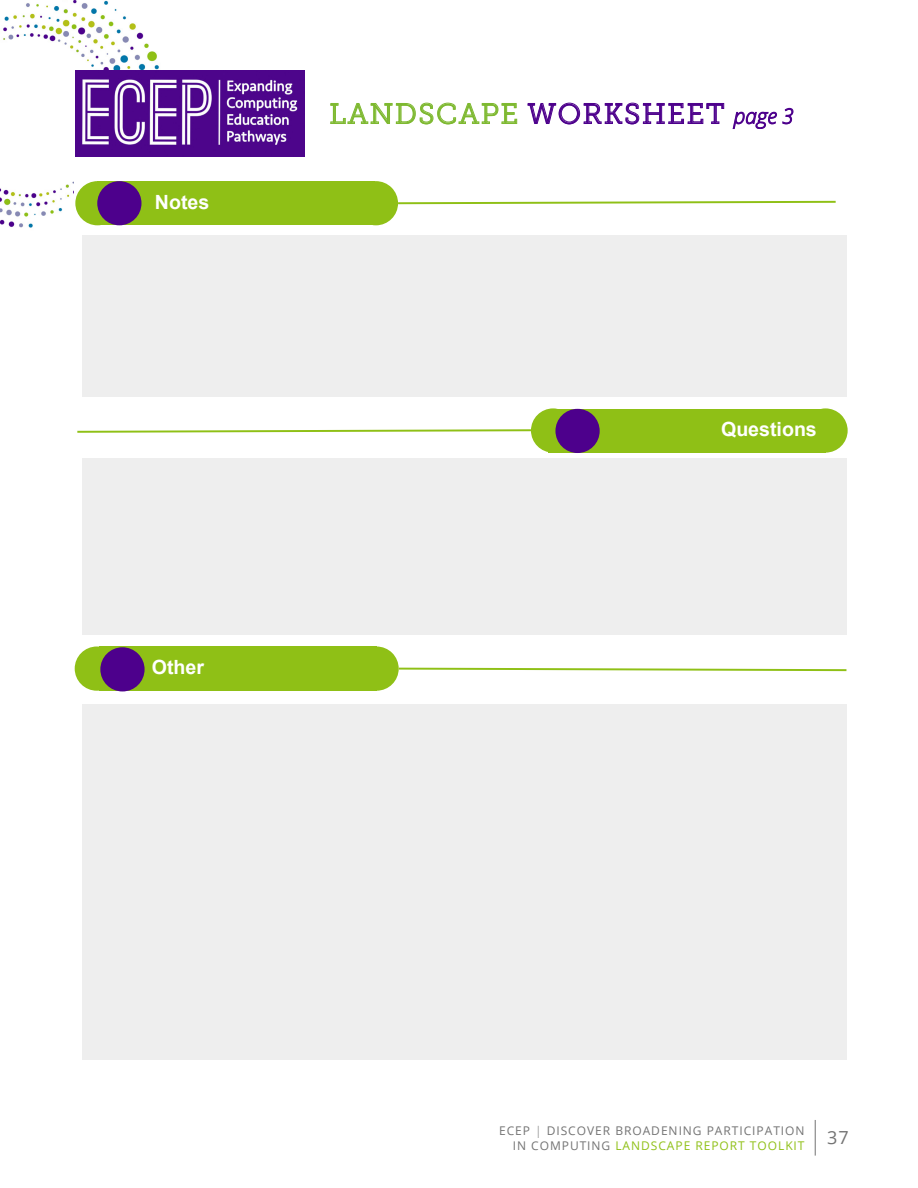
<style>
.page{position:relative;width:918px;height:1188px;background:#fff}
.page>*{position:absolute;margin:0;border:0;box-sizing:border-box;transform-origin:0 0}
.t1{font:28.5px "Museo Slab 300";letter-spacing:.055em;color:#7eb930}
.t2{font:700 19.65px "Arial";color:#fff}
.t3{font:18px "Open Sans";color:#737373}
.t4{font:12px/15px "Open Sans";letter-spacing:.08em;color:#737373;text-align:right}
.s1{color:#4d008c}
.s2{font-family:"Open Sans";font-weight:300;font-style:italic;font-size:20.85px;color:#4d008c}
.s3{font-weight:300}
.s4{color:#8fc016}
</style>
<div class="page">
<hr style="left:815px;top:1120px;width:1px;height:36px;background:#737373">
<img style="left:0;top:0;width:237px;height:228px">
<div style="left:75px;top:72px;width:787px;height:1020px;background:#fff"></div>
<svg style="left:803px;top:408px;width:45px;height:45px"></svg>
<svg style="left:375px;top:181px;width:461px;height:44px"></svg>
<svg style="left:377px;top:647px;width:470px;height:44px"></svg>
<div style="left:97px;top:181px;width:278px;height:44px;background:#8fc016"></div>
<div style="left:549px;top:409px;width:277px;height:43px;background:#8fc016"></div>
<div style="left:100px;top:647px;width:277px;height:44px;background:#8fc016"></div>
<svg style="left:75px;top:181px;width:66px;height:44px"></svg>
<svg style="left:77px;top:408px;width:523px;height:45px"></svg>
<svg style="left:75px;top:647px;width:70px;height:44px"></svg>
<div style="left:82px;top:458px;width:764px;height:177px;background:#eee"></div>
<div style="left:82px;top:235px;width:764px;height:161px;background:#eee"></div>
<div style="left:82px;top:704px;width:764px;height:355px;background:#eee"></div>
<img style="left:76px;top:71px;width:229px;height:85px">
<p class="t2" style="left:155px;top:189px;width:56px">Notes</p>
<p class="t2" style="left:152px;top:654px;width:54px">Other</p>
<p class="t1" style="left:329px;top:98px;width:466px">LANDSCAPE <span class="s1">WORKSHEET</span> <span class="s2">page 3</span></p>
<p class="t2" style="left:721px;top:416px;width:97px">Questions</p>
<p class="t4" style="left:499px;top:1123px;width:307px">ECEP <span class="s3">|</span> DISCOVER BROADENING PARTICIPATION<br>IN COMPUTING <span class="s4">LANDSCAPE REPORT TOOLKIT</span></p>
<p class="t3" style="left:827px;top:1125px;width:23px">38</p>
<h3 class="t3" style="left:839px;top:1125px;width:12px">7</h3>
</div>
